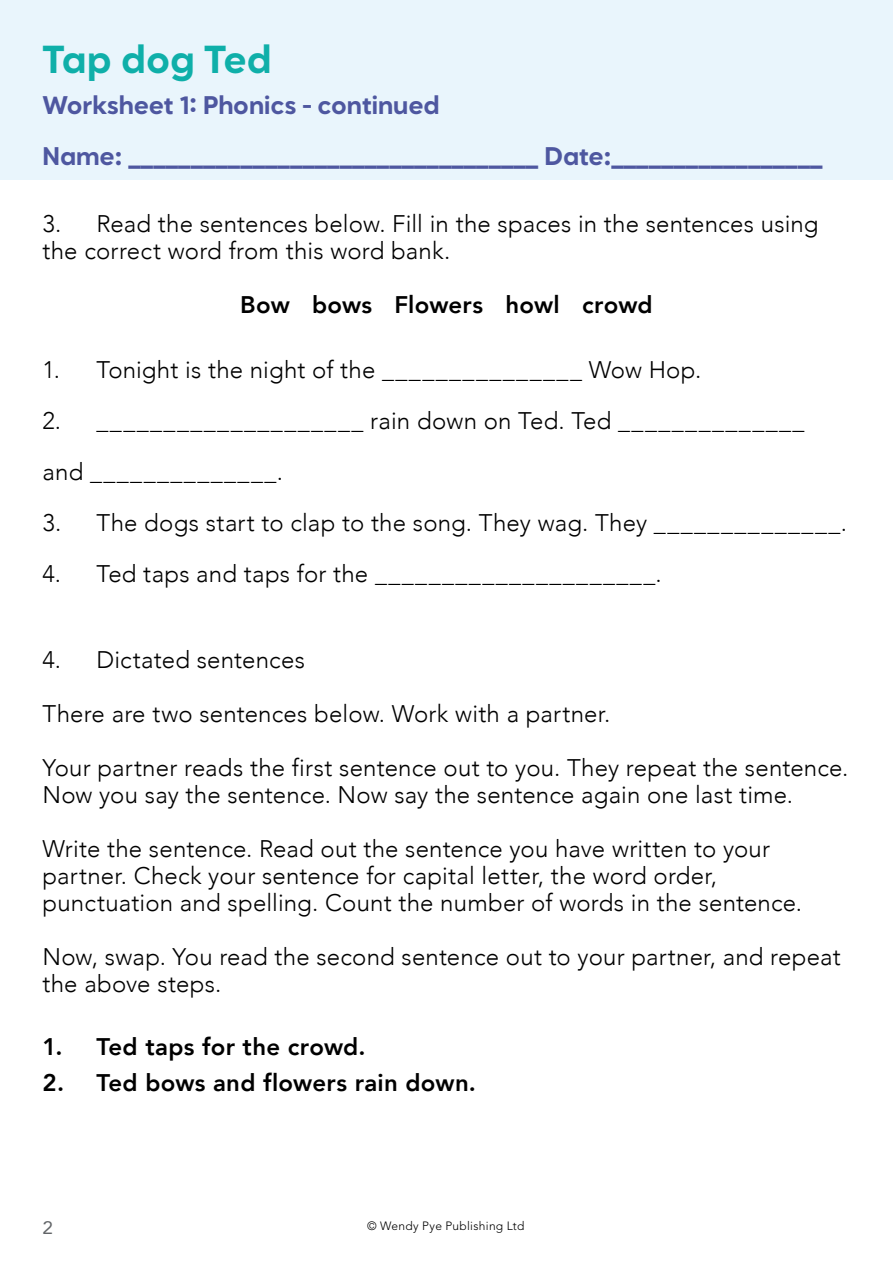
<style>
.page{position:relative;width:893px;height:1263px;background:#fff}
.page>*{position:absolute;margin:0;border:0;box-sizing:border-box;transform-origin:0 0}
.t1{font:700 39px "Kanyon";letter-spacing:-.005em;color:#0fafa9}
.Worksheet_number{font:700 25.5px "Kanyon";color:#4e57a0}
.Numbered_question{font:300 24px/27px "Avenir";letter-spacing:.01em;color:#000}
.Numbered_question-2{font:800 24px "Avenir";letter-spacing:.01em;color:#000}
.t2{font:18px "Avenir LT Std";color:#626568;scale:1.05 1}
.t3{font:300 12px "Avenir LT Std";letter-spacing:.025em;color:#000}
</style>
<div class="page">
<div style="left:0;top:0;width:893px;height:179px;background:#e9f5fc"></div>
<p class="t1" style="left:43px;top:34px;width:231px">Tap dog Ted</p>
<p class="Worksheet_number" style="left:43px;top:88px;width:399px">Worksheet 1: Phonics - continued</p>
<p class="Worksheet_number" style="left:43px;top:139px;width:781px">Name: _________________________________ Date:_________________</p>
<p class="Numbered_question" style="left:43px;top:211px;width:778px">3. Read the sentences below. Fill in the spaces in the sentences using the correct word from this word bank.</p>
<p class="Numbered_question-2" style="left:240px;top:286px;width:414px">Bow bows Flowers howl crowd</p>
<p class="Numbered_question" style="left:43px;top:356px;width:660px">1. Tonight is the night of the _______________ Wow Hop.</p>
<p class="Numbered_question" style="left:43px;top:395px;width:764px;line-height:51px">2. ____________________ rain down on Ted. Ted ______________ and ______________.</p>
<p class="Numbered_question" style="left:43px;top:509px;width:806px">3. The dogs start to clap to the song. They wag. They ______________.</p>
<p class="Numbered_question" style="left:43px;top:560px;width:621px">4. Ted taps and taps for the _____________________.</p>
<p class="Numbered_question" style="left:43px;top:646px;width:264px">4. Dictated sentences</p>
<p class="Numbered_question" style="left:43px;top:700px;width:569px">There are two sentences below. Work with a partner.</p>
<p class="Numbered_question" style="left:43px;top:754px;width:807px">Your partner reads the first sentence out to you. They repeat the sentence.<br>Now you say the sentence. Now say the sentence again one last time.</p>
<p class="Numbered_question" style="left:43px;top:835px;width:761px">Write the sentence. Read out the sentence you have written to your partner. Check your sentence for capital letter, the word order, punctuation and spelling. Count the number of words in the sentence.</p>
<p class="Numbered_question" style="left:43px;top:943px;width:800px">Now, swap. You read the second sentence out to your partner, and repeat the above steps.</p>
<p class="Numbered_question-2" style="left:43px;top:1027px;width:325px">1. Ted taps for the crowd.</p>
<p class="Numbered_question-2" style="left:43px;top:1063px;width:435px">2. Ted bows and flowers rain down.</p>
<p class="t2" style="left:43px;top:1217px;width:12px">2</p>
<p class="t3" style="left:367px;top:1218px;width:159px">© Wendy Pye Publishing Ltd</p>
</div>
